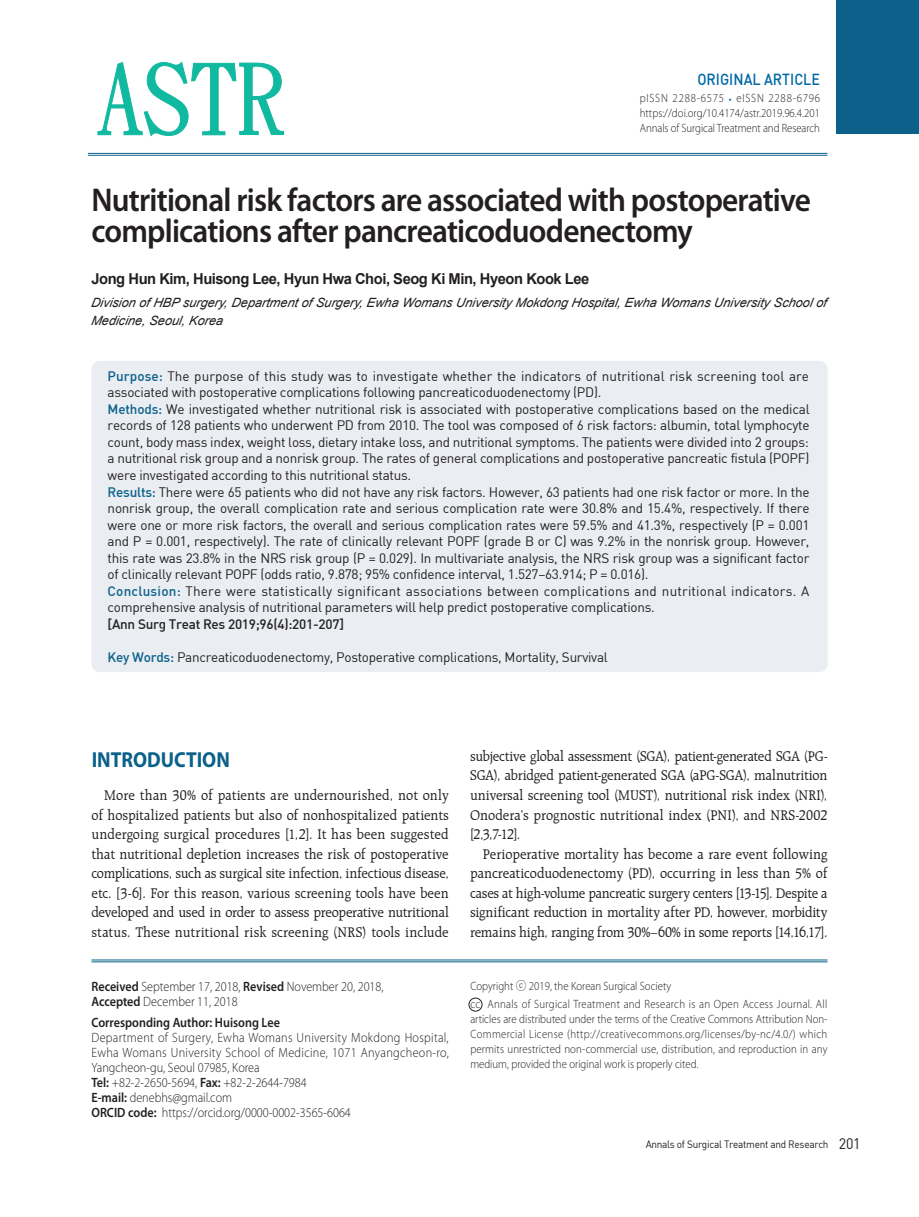
<style>
.page{position:relative;width:919px;height:1217px;background:#fff}
.page>*{position:absolute;margin:0;border:0;box-sizing:border-box;transform-origin:0 0}
.t1{font:600 33px/31.5px "Myriad Pro";letter-spacing:-.025em;color:#231f20;scale:.95 1}
.t2{font:700 21.75px "Myriad Pro";color:#0b6189;scale:.9 1}
.t3{font:15.75px "Dinmed";color:#0069a4;scale:.9 1}
.t4{font:15px/19.5px "Raleigh BT";letter-spacing:-.005em;color:#231f20;text-align:justify;scale:.94 1}
.t5{font:700 15px "Arial";letter-spacing:-.03em;color:#231f20}
.t6{font:13.5px/16.5px "Dinreg";letter-spacing:-.02em;color:#231f20}
.t7{font:300 13.5px/15px "Myriad Pro";letter-spacing:.025em;color:#231f20;scale:.9 1}
.t8{font:300 13.5px/15px "Myriad Pro";color:#231f20;scale:.9 1}
.t9{font:13.5px "Dinmed";letter-spacing:-.02em;color:#231f20}
.t10{font:600 13.5px "Myriad Pro";color:#231f20;scale:.9 1}
.t11{font:italic 12.75px/18px "Arial";color:#231f20}
.t12{font:300 12px/15px "Myriad Pro";color:#231f20;text-align:justify;scale:.9 1}
.t13{font:300 12px/18px "Myriad Pro";letter-spacing:.025em;color:#231f20;scale:.9 1}
.t14{font:10.5px "Dinreg";letter-spacing:-.025em;color:#231f20;scale:.95 1}
.s1{font-size:12.45px;color:#0069a4}
.s2{font-family:"Dinmed";color:#0b6189}
.s3{font-weight:600}
.s4{font-family:"Ymjo 420";font-weight:400}
.s5{font-size:15px}
</style>
<div class="page">
<svg style="left:97px;top:61px;width:187px;height:76px"></svg>
<hr style="left:88px;top:153px;width:739px;height:1px;background:#0b6189">
<hr style="left:88px;top:155px;width:739px;height:1px;background:#0b6189">
<div style="left:836px;top:0;width:82px;height:134px;background:#0b6189"></div>
<div style="left:468px;top:997px;width:14px;height:14px;border:1px solid #231f20;border-radius:50%"></div>
<hr style="left:91px;top:959px;width:736px;height:1px;background:#0b6189">
<hr style="left:91px;top:961px;width:736px;height:1px;background:#0b6189">
<div style="left:91px;top:361px;width:736px;height:311px;background:#eaedf2;border-radius:9px"></div>
<p class="t3" style="left:697px;top:69px;width:138px">ORIGINAL ARTICLE</p>
<p class="t12" style="left:639px;top:91px;width:202px">pISSN 2288-6575 <span class="s1">•</span> eISSN 2288-6796 https://doi.org/10.4174/astr.2019.96.4.201<br>Annals of Surgical Treatment and Research</p>
<h1 class="t1" style="left:91px;top:183px;width:759px">Nutritional risk factors are associated with postoperative complications after pancreaticoduodenectomy</h1>
<p class="t5" style="left:91px;top:269px;width:499px">Jong Hun Kim, Huisong Lee, Hyun Hwa Choi, Seog Ki Min, Hyeon Kook Lee</p>
<p class="t11" style="left:91px;top:293px;width:737px">Division of HBP surgery,Department of Surgery,Ewha Womans University Mokdong Hospital,Ewha Womans University School of<br>Medicine,Seoul,Korea</p>
<p class="t6" style="left:108px;top:367px;width:703px"><span class="s2">Purpose:</span> The purpose of this study was to investigate whether the indicators of nutritional risk screening tool are associated with postoperative complications following pancreaticoduodenectomy (PD).<br><span class="s2">Methods:</span> We investigated whether nutritional risk is associated with postoperative complications based on the medical records of 128 patients who underwent PD from 2010. The tool was composed of 6 risk factors: albumin, total lymphocyte count, body mass index, weight loss, dietary intake loss, and nutritional symptoms. The patients were divided into 2 groups: a nutritional risk group and a nonrisk group. The rates of general complications and postoperative pancreatic fistula (POPF) were investigated according to this nutritional status.<br><span class="s2">Results:</span> There were 65 patients who did not have any risk factors. However, 63 patients had one risk factor or more. In the nonrisk group, the overall complication rate and serious complication rate were 30.8% and 15.4%, respectively. If there were one or more risk factors, the overall and serious complication rates were 59.5% and 41.3%, respectively (P = 0.001 and P = 0.001, respectively). The rate of clinically relevant POPF (grade B or C) was 9.2% in the nonrisk group. However, this rate was 23.8% in the NRS risk group (P = 0.029). In multivariate analysis, the NRS risk group was a significant factor of clinically relevant POPF (odds ratio, 9.878; 95% confidence interval, 1.527–63.914; P = 0.016).<br><span class="s2">Conclusion:</span> There were statistically significant associations between complications and nutritional indicators. A comprehensive analysis of nutritional parameters will help predict postoperative complications.</p>
<p class="t9" style="left:108px;top:615px;width:238px">[Ann Surg Treat Res 2019;96(4):201-207]</p>
<p class="t6" style="left:108px;top:648px;width:501px"><span class="s2">Key Words:</span> Pancreaticoduodenectomy, Postoperative complications, Mortality, Survival</p>
<h2 class="t2" style="left:92px;top:745px;width:155px">INTRODUCTION</h2>
<p class="t4" style="left:91px;top:785px;width:382px;text-indent:13px">More than 30% of patients are undernourished, not only of hospitalized patients but also of nonhospitalized patients undergoing surgical procedures [1,2]. It has been suggested that nutritional depletion increases the risk of postoperative complications, such as surgical site infection, infectious disease, etc. [3-6]. For this reason, various screening tools have been developed and used in order to assess preoperative nutritional status. These nutritional risk screening (NRS) tools include</p>
<p class="t8" style="left:91px;top:978px;width:326px"><span class="s3">Received</span> September 17, 2018, <span class="s3">Revised</span> November 20, 2018,<br><span class="s3">Accepted</span> December 11, 2018</p>
<p class="t10" style="left:91px;top:1013px;width:211px">Corresponding Author: Huisong Lee</p>
<p class="t7" style="left:91px;top:1029px;width:398px">Department of Surgery, Ewha Womans University Mokdong Hospital, Ewha Womans University School of Medicine, 1071 Anyangcheon-ro, Yangcheon-gu, Seoul 07985, Korea<br><span class="s3">Tel:</span> +82-2-2650-5694, <span class="s3">Fax:</span> +82-2-2644-7984<br><span class="s3">E-mail:</span> denebhs@gmail.com<br><span class="s3">ORCID code:</span> https://orcid.org/0000-0002-3565-6064</p>
<p class="t4" style="left:470px;top:746px;width:381px">subjective global assessment (SGA), patient-generated SGA (PG-SGA), abridged patient-generated SGA (aPG-SGA), malnutrition universal screening tool (MUST), nutritional risk index (NRI), Onodera’s prognostic nutritional index (PNI), and NRS-2002 [2,3,7-12].</p>
<p class="t4" style="left:470px;top:843px;width:382px;text-indent:13px">Perioperative mortality has become a rare event following pancreaticoduodenectomy (PD), occurring in less than 5% of cases at high-volume pancreatic surgery centers [13-15]. Despite a significant reduction in mortality after PD, however, morbidity remains high, ranging from 30%–60% in some reports [14,16,17].</p>
<p class="t13" style="left:470px;top:976px;width:398px">Copyright <span class="s4">ⓒ</span> 2019, the Korean Surgical Society<br>cc Annals of Surgical Treatment and Research is an Open Access Journal. All</p>
<p class="t12" style="left:470px;top:1011px;width:398px">articles are distributed under the terms of the Creative Commons Attribution Non-Commercial License (http://creativecommons.org/licenses/by-nc/4.0/) which permits unrestricted non-commercial use, distribution, and reproduction in any medium, provided the original work is properly cited.</p>
<p class="t14" style="left:645px;top:1137px;width:228px">Annals of Surgical Treatment and Research <span class="s5">201</span></p>
</div>
